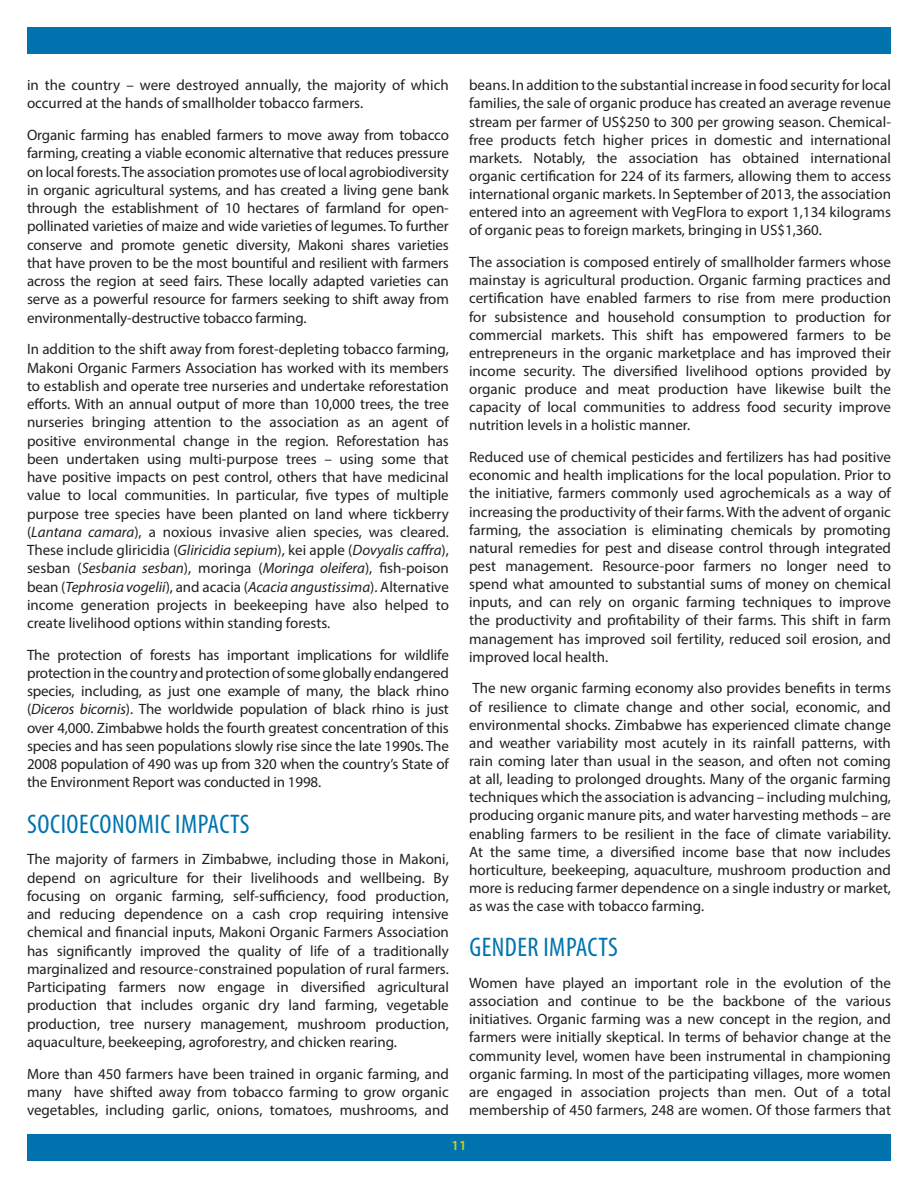
<style>
.page{position:relative;width:918px;height:1188px;background:#fff}
.page>*{position:absolute;margin:0;border:0;box-sizing:border-box;transform-origin:0 0}
.Heading{font:condensed 27px "Myriad Pro";letter-spacing:.02em;color:#0073ae}
.Body_Text{font:15px/18.1px "Myriad Pro";color:#231f20;text-align:justify}
.t1{font:600 13.8px "Myriad Pro";color:#d4d110}
.s1{font-style:italic}
</style>
<div class="page">
<div style="left:27px;top:1134px;width:864px;height:27px;background:#0073ae"></div>
<div style="left:27px;top:27px;width:864px;height:27px;background:#0073ae"></div>
<p class="Body_Text" style="left:27px;top:76px;width:423px">in the country – were destroyed annually, the majority of which occurred at the hands of smallholder tobacco farmers.</p>
<p class="Body_Text" style="left:27px;top:126px;width:423px">Organic farming has enabled farmers to move away from tobacco farming, creating a viable economic alternative that reduces pressure on local forests. The association promotes use of local agrobiodiversity in organic agricultural systems, and has created a living gene bank through the establishment of 10 hectares of farmland for open&shy;pollinated varieties of maize and wide varieties of legumes. To further conserve and promote genetic diversity, Makoni shares varieties that have proven to be the most bountiful and resilient with farmers across the region at seed fairs. These locally adapted varieties can serve as a powerful resource for farmers seeking to shift away from environmentally-destructive tobacco farming.</p>
<p class="Body_Text" style="left:27px;top:340px;width:423px">In addition to the shift away from forest-depleting tobacco farming, Makoni Organic Farmers Association has worked with its members to establish and operate tree nurseries and undertake reforestation efforts. With an annual output of more than 10,000 trees, the tree nurseries bringing attention to the association as an agent of positive environmental change in the region. Reforestation has been undertaken using multi-purpose trees – using some that have positive impacts on pest control, others that have medicinal value to local communities. In particular, five types of multiple purpose tree species have been planted on land where tickberry (<span class="s1">Lantana camara</span>), a noxious invasive alien species, was cleared.<br>These include gliricidia (<span class="s1">Gliricidia sepium</span>), kei apple (<span class="s1">Dovyalis caffra</span>), sesban (<span class="s1">Sesbania sesban</span>), moringa (<span class="s1">Moringa oleifera</span>), fish-poison bean (<span class="s1">Tephrosia vogelii</span>), and acacia (<span class="s1">Acacia angustissima</span>). Alternative income generation projects in beekeeping have also helped to create livelihood options within standing forests.</p>
<p class="Body_Text" style="left:27px;top:645px;width:423px">The protection of forests has important implications for wildlife protection in the country and protection of some globally endangered species, including, as just one example of many, the black rhino (<span class="s1">Diceros bicornis</span>). The worldwide population of black rhino is just over 4,000. Zimbabwe holds the fourth greatest concentration of this species and has seen populations slowly rise since the late 1990s. The 2008 population of 490 was up from 320 when the country’s State of the Environment Report was conducted in 1998.</p>
<p class="Heading" style="left:27px;top:807px;width:224px">SOCIOECONOMIC IMPACTS</p>
<p class="Body_Text" style="left:27px;top:850px;width:423px">The majority of farmers in Zimbabwe, including those in Makoni, depend on agriculture for their livelihoods and wellbeing. By focusing on organic farming, self-sufficiency, food production, and reducing dependence on a cash crop requiring intensive chemical and financial inputs, Makoni Organic Farmers Association has significantly improved the quality of life of a traditionally marginalized and resource-constrained population of rural farmers.<br>Participating farmers now engage in diversified agricultural production that includes organic dry land farming, vegetable production, tree nursery management, mushroom production, aquaculture, beekeeping, agroforestry, and chicken rearing.</p>
<p class="Body_Text" style="left:27px;top:1064px;width:423px">More than 450 farmers have been trained in organic farming, and many have shifted away from tobacco farming to grow organic vegetables, including garlic, onions, tomatoes, mushrooms, and</p>
<p class="Body_Text" style="left:469px;top:76px;width:423px">beans. In addition to the substantial increase in food security for local families, the sale of organic produce has created an average revenue stream per farmer of US$250 to 300 per growing season. Chemical&shy;free products fetch higher prices in domestic and international markets. Notably, the association has obtained international organic certification for 224 of its farmers, allowing them to access international organic markets. In September of 2013, the association entered into an agreement with VegFlora to export 1,134 kilograms of organic peas to foreign markets, bringing in US$1,360.</p>
<p class="Body_Text" style="left:469px;top:253px;width:423px">The association is composed entirely of smallholder farmers whose mainstay is agricultural production. Organic farming practices and certification have enabled farmers to rise from mere production for subsistence and household consumption to production for commercial markets. This shift has empowered farmers to be entrepreneurs in the organic marketplace and has improved their income security. The diversified livelihood options provided by organic produce and meat production have likewise built the capacity of local communities to address food security improve nutrition levels in a holistic manner.</p>
<p class="Body_Text" style="left:469px;top:448px;width:423px">Reduced use of chemical pesticides and fertilizers has had positive economic and health implications for the local population. Prior to the initiative, farmers commonly used agrochemicals as a way of increasing the productivity of their farms. With the advent of organic farming, the association is eliminating chemicals by promoting natural remedies for pest and disease control through integrated pest management. Resource-poor farmers no longer need to spend what amounted to substantial sums of money on chemical inputs, and can rely on organic farming techniques to improve the productivity and profitability of their farms. This shift in farm management has improved soil fertility, reduced soil erosion, and improved local health.</p>
<p class="Body_Text" style="left:469px;top:679px;width:423px">The new organic farming economy also provides benefits in terms of resilience to climate change and other social, economic, and environmental shocks. Zimbabwe has experienced climate change and weather variability most acutely in its rainfall patterns, with rain coming later than usual in the season, and often not coming at all, leading to prolonged droughts. Many of the organic farming techniques which the association is advancing – including mulching, producing organic manure pits, and water harvesting methods – are enabling farmers to be resilient in the face of climate variability.<br>At the same time, a diversified income base that now includes horticulture, beekeeping, aquaculture, mushroom production and more is reducing farmer dependence on a single industry or market, as was the case with tobacco farming.</p>
<p class="Heading" style="left:469px;top:931px;width:150px">GENDER IMPACTS</p>
<p class="Body_Text" style="left:469px;top:974px;width:423px">Women have played an important role in the evolution of the association and continue to be the backbone of the various initiatives. Organic farming was a new concept in the region, and farmers were initially skeptical. In terms of behavior change at the community level, women have been instrumental in championing organic farming. In most of the participating villages, more women are engaged in association projects than men. Out of a total membership of 450 farmers, 248 are women. Of those farmers that</p>
<p class="t1" style="left:452px;top:1136px;width:16px">11</p>
</div>
